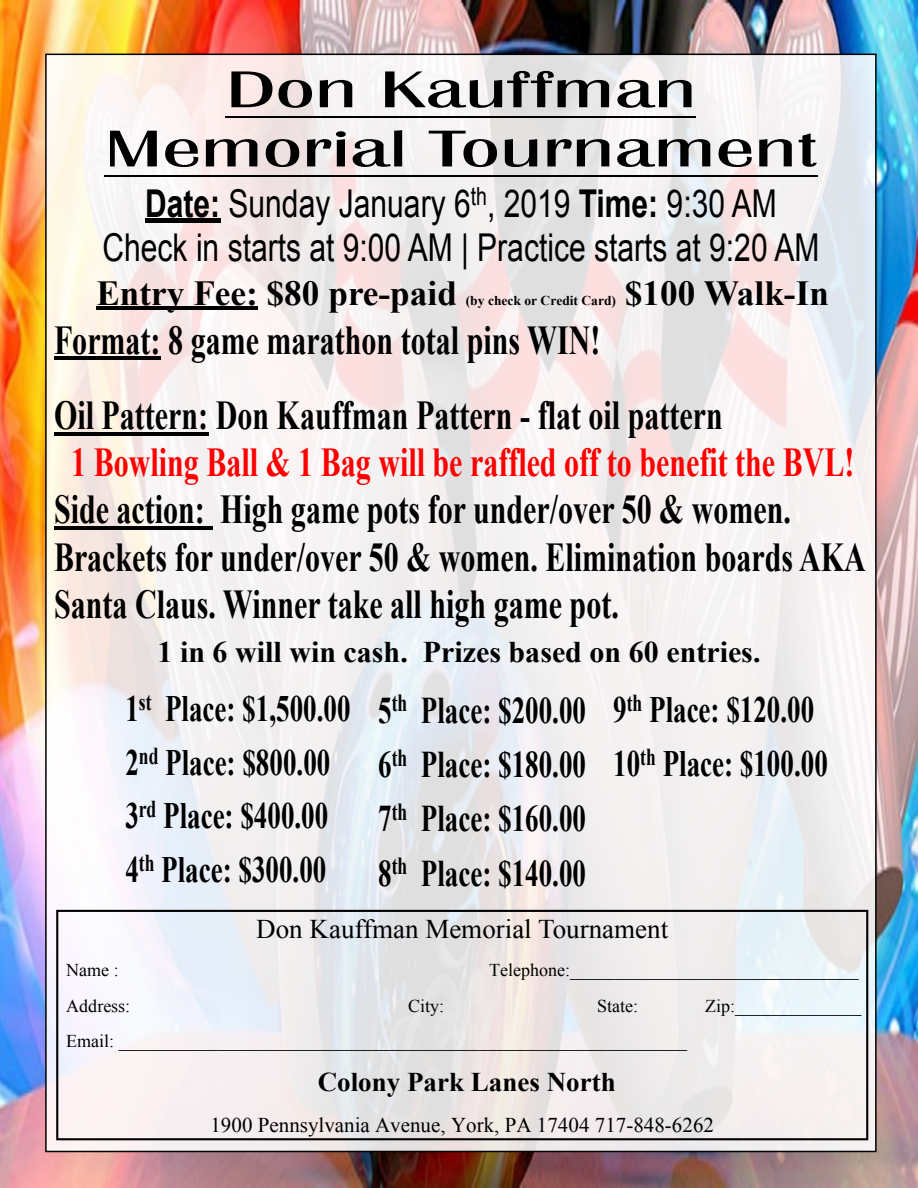
<style>
.page{position:relative;width:918px;height:1188px;background:#fff}
.page>*{position:absolute;margin:0;border:0;box-sizing:border-box;transform-origin:0 0}
.t1{font:700 40.95px/47.1px "Times New Roman";color:#000;scale:.73 1}
.t2{font:700 40.95px "Times New Roman";color:#f00;scale:.73 1}
.t3{font:38.4px/44px "Arial";color:#000;text-align:center;scale:.78 1}
.t4{font:700 37.65px/54.3px "Times New Roman";color:#000;text-align:justify;scale:.72 1}
.t5{font:700 37.2px/53.7px "Times New Roman";color:#000;scale:.73 1}
.t6{font:700 35.1px "Times New Roman";color:#000}
.t7{font:700 30px "Times New Roman";color:#000}
.t8{font:27px "Times New Roman";color:#000}
.t9{font:700 27px "Times New Roman";color:#000}
.t10{font:21px "Times New Roman";color:#000}
.t11{font:18px "Times New Roman";color:#000}
.t12{font:700 13.5px "Times New Roman";color:#000}
.s1{font-weight:700}
</style>
<div class="page">
<img style="left:0;top:0;width:918px;height:1188px">
<div style="left:45px;top:54px;width:832px;height:1098px;background:#fff;border:2px solid #000;opacity:.88"></div>
<svg style="left:231px;top:71px;width:41px;height:36px"></svg>
<svg style="left:278px;top:80px;width:34px;height:28px"></svg>
<svg style="left:320px;top:80px;width:32px;height:27px"></svg>
<svg style="left:385px;top:71px;width:224px;height:37px"></svg>
<svg style="left:617px;top:80px;width:75px;height:28px"></svg>
<hr style="left:226px;top:116px;width:470px;height:1px;background:#000">
<svg style="left:110px;top:131px;width:47px;height:35px"></svg>
<svg style="left:165px;top:139px;width:33px;height:28px"></svg>
<svg style="left:206px;top:139px;width:51px;height:27px"></svg>
<svg style="left:266px;top:139px;width:33px;height:28px"></svg>
<svg style="left:307px;top:131px;width:39px;height:35px"></svg>
<svg style="left:353px;top:130px;width:49px;height:37px"></svg>
<svg style="left:429px;top:131px;width:68px;height:36px"></svg>
<svg style="left:505px;top:139px;width:32px;height:28px"></svg>
<svg style="left:547px;top:139px;width:62px;height:27px"></svg>
<svg style="left:617px;top:139px;width:93px;height:28px"></svg>
<svg style="left:719px;top:139px;width:33px;height:28px"></svg>
<svg style="left:759px;top:139px;width:33px;height:27px"></svg>
<svg style="left:799px;top:133px;width:18px;height:34px"></svg>
<hr style="left:104px;top:175px;width:713px;height:1px;background:#000">
<hr style="left:145px;top:219px;width:75px;height:4px;background:#000">
<hr style="left:96px;top:307px;width:162px;height:3px;background:#000">
<hr style="left:54px;top:356px;width:107px;height:4px;background:#000">
<hr style="left:54px;top:432px;width:154px;height:4px;background:#000">
<hr style="left:54px;top:526px;width:158px;height:4px;background:#000">
<div style="left:56px;top:910px;width:812px;height:230px;border:2px solid #000"></div>
<p class="t3" style="left:102px;top:185px;width:921px"><span class="s1">Date:</span> Sunday January 6<sup>th</sup>, 2019 <span class="s1">Time:</span> 9:30 AM<br>Check in starts at 9:00 AM | Practice starts at 9:20 AM</p>
<p class="t6" style="left:96px;top:281px;width:362px">Entry Fee: $80 pre-paid</p>
<p class="t6" style="left:625px;top:281px;width:206px">$100 Walk-In</p>
<p class="t12" style="left:466px;top:296px;width:152px">(by check or Credit Card)</p>
<p class="t1" style="left:54px;top:307px;width:918px;line-height:75.4px">Format: 8 game marathon total pins WIN!<br>Oil Pattern: Don Kauffman Pattern - flat oil pattern</p>
<p class="t2" style="left:71px;top:449px;width:1074px">1 Bowling Ball &amp; 1 Bag will be raffled off to benefit the BVL!</p>
<p class="t1" style="left:54px;top:491px;width:1114px">Side action: High game pots for under/over 50 &amp; women.<br>Brackets for under/over 50 &amp; women. Elimination boards AKA<br>Santa Claus. Winner take all high game pot.</p>
<p class="t7" style="left:158px;top:641px;width:604px">1 in 6 will win cash. Prizes based on 60 entries.</p>
<p class="t5" style="left:125px;top:685px;width:310px">1<sup>st</sup> Place: $1,500.00<br>2<sup>nd</sup> Place: $800.00<br>3<sup>rd</sup> Place: $400.00<br>4<sup>th</sup> Place: $300.00</p>
<p class="t4" style="left:378px;top:687px;width:290px">5<sup>th</sup> Place: $200.00<br>6<sup>th</sup> Place: $180.00<br>7<sup>th</sup> Place: $160.00<br>8<sup>th</sup> Place: $140.00</p>
<p class="t5" style="left:613px;top:686px;width:295px">9<sup>th</sup> Place: $120.00<br>10<sup>th</sup> Place: $100.00</p>
<p class="t8" style="left:256px;top:919px;width:414px">Don Kauffman Memorial Tournament</p>
<p class="t11" style="left:66px;top:963px;width:54px">Name :</p>
<p class="t11" style="left:489px;top:963px;width:371px">Telephone:________________________________</p>
<p class="t11" style="left:66px;top:999px;width:66px">Address:</p>
<p class="t11" style="left:408px;top:999px;width:38px">City:</p>
<p class="t11" style="left:597px;top:999px;width:42px">State:</p>
<p class="t11" style="left:705px;top:999px;width:158px">Zip:______________</p>
<p class="t11" style="left:66px;top:1035px;width:622px">Email: _______________________________________________________________</p>
<p class="t9" style="left:318px;top:1073px;width:300px">Colony Park Lanes North</p>
<p class="t10" style="left:210px;top:1117px;width:505px">1900 Pennsylvania Avenue, York, PA 17404 717-848-6262</p>
</div>
